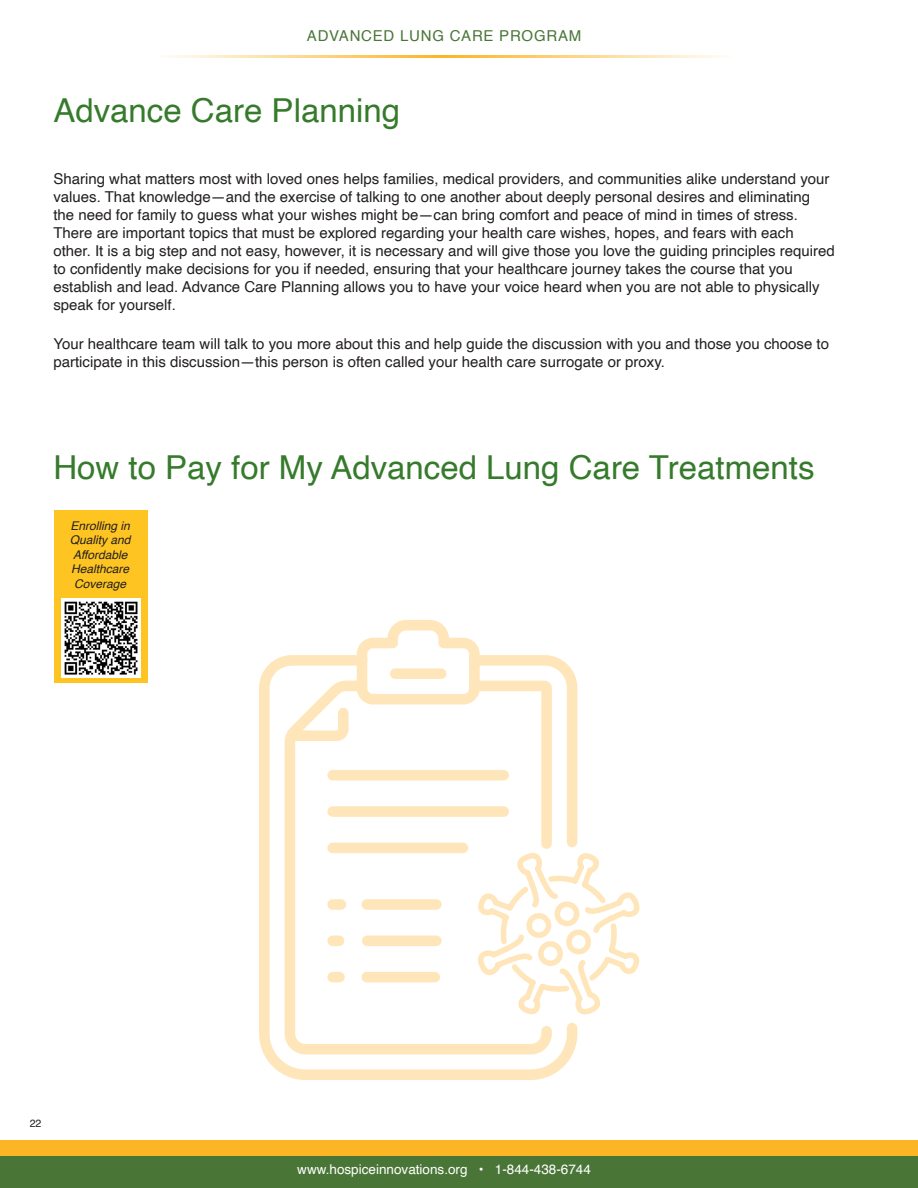
<style>
.page{position:relative;width:918px;height:1188px;background:#fff}
.page>*{position:absolute;margin:0;border:0;box-sizing:border-box;transform-origin:0 0}
.t1{font:33px "Helvetica";color:#357b2b}
.t2{font:15px/18px "Helvetica";color:#231f20}
.t3{font:15px "Helvetica";letter-spacing:.05em;color:#497637}
.t4{font:13.5px "Helvetica";color:#fff}
.t5{font:italic 12px/14.4px "Helvetica";color:#231f20;text-align:center}
.t6{font:10.5px "Helvetica";color:#231f20}
</style>
<div class="page">
<div style="left:0;top:1156px;width:918px;height:32px;background:#497637"></div>
<div style="left:0;top:1141px;width:918px;height:15px;background:#fcb525"></div>
<hr style="left:156px;top:55px;width:576px;height:3px;background:#fcb525">
<svg style="left:259px;top:620px;width:319px;height:460px"></svg>
<svg style="left:473px;top:848px;width:167px;height:172px"></svg>
<div style="left:54px;top:510px;width:94px;height:173px;background:#fec422"></div>
<img style="left:61px;top:598px;width:80px;height:80px">
<p class="t3" style="left:307px;top:24px;width:276px">ADVANCED LUNG CARE PROGRAM</p>
<p class="t1" style="left:53px;top:85px;width:348px">Advance Care Planning</p>
<p class="t2" style="left:53px;top:170px;width:783px">Sharing what matters most with loved ones helps families, medical providers, and communities alike understand your values. That knowledge—and the exercise of talking to one another about deeply personal desires and eliminating<br>the need for family to guess what your wishes might be—can bring comfort and peace of mind in times of stress.<br>There are important topics that must be explored regarding your health care wishes, hopes, and fears with each other. It is a big step and not easy, however, it is necessary and will give those you love the guiding principles required to confidently make decisions for you if needed, ensuring that your healthcare journey takes the course that you establish and lead. Advance Care Planning allows you to have your voice heard when you are not able to physically speak for yourself.</p>
<p class="t2" style="left:53px;top:335px;width:777px">Your healthcare team will talk to you more about this and help guide the discussion with you and those you choose to participate in this discussion—this person is often called your health care surrogate or proxy.</p>
<p class="t1" style="left:53px;top:442px;width:763px">How to Pay for My Advanced Lung Care Treatments</p>
<p class="t5" style="left:70px;top:519px;width:62px">Enrolling in<br>Quality and<br>Affordable<br>Healthcare<br>Coverage</p>
<p class="t6" style="left:30px;top:1115px;width:13px">22</p>
<p class="t4" style="left:297px;top:1159px;width:295px">www.hospiceinnovations.org • 1-844-438-6744</p>
</div>
